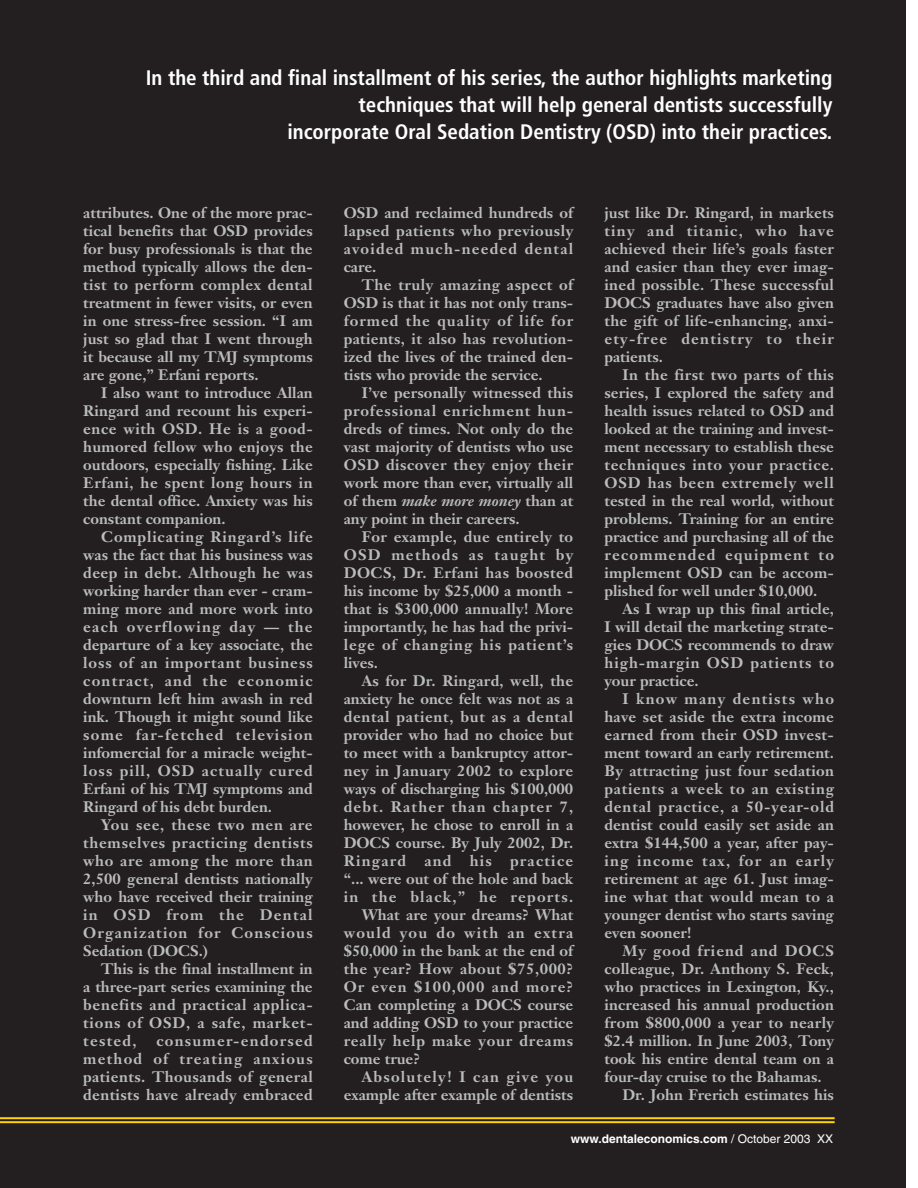
<style>
.page{position:relative;width:918px;height:1188px;background:#fff}
.page>*{position:absolute;margin:0;border:0;box-sizing:border-box;transform-origin:0 0}
.t1{font:700 condensed 21px/27px "Frutiger";color:#fff;text-align:right}
.t2{font:700 15px/18px "Janson Text";color:#babcbe;text-align:justify}
.t3{font:700 15px "Janson Text";letter-spacing:.085em;color:#babcbe}
.t4{font:700 15px "Janson Text";letter-spacing:.045em;color:#babcbe}
.t5{font:700 15px "Janson Text";letter-spacing:.03em;color:#babcbe}
.t6{font:700 15px "Janson Text";letter-spacing:.025em;color:#babcbe}
.t7{font:700 15px "Janson Text";letter-spacing:.02em;color:#babcbe}
.t8{font:700 15px "Janson Text";letter-spacing:.08em;color:#babcbe}
.t9{font:700 15px "Janson Text";letter-spacing:.04em;color:#babcbe}
.t10{font:700 15px "Janson Text";letter-spacing:.055em;color:#babcbe}
.t11{font:700 15px "Janson Text";letter-spacing:.075em;color:#babcbe}
.t12{font:700 15px "Janson Text";letter-spacing:.065em;color:#babcbe}
.t13{font:700 12px "Helvetica";color:#fff}
.s1{font-style:italic}
.s2{font-weight:400}
</style>
<div class="page">
<div style="left:0;top:0;width:906px;height:1188px;background:#231f20"></div>
<hr style="left:0;top:1117px;width:835px;height:2px;background:#ffd400">
<hr style="left:0;top:1121px;width:835px;height:2px;background:#ffd400">
<h1 class="t1" style="left:146px;top:66px;width:688px">In the third and final installment of his series, the author highlights marketing techniques that will help general dentists successfully<br>incorporate Oral Sedation Dentistry (OSD) into their practices.</h1>
<p class="t2" style="left:83px;top:205px;width:231px">attributes. One of the more prac&shy;tical benefits that OSD provides for busy professionals is that the method typically allows the den&shy;tist to perform complex dental treatment in fewer visits, or even in one stress-free session. “I am just so glad that I went through it because all my TMJ symptoms are gone,” Erfani reports.</p>
<p class="t2" style="left:83px;top:385px;width:231px;text-indent:18px">I also want to introduce Allan Ringard and recount his experi&shy;ence with OSD. He is a good&shy;humored fellow who enjoys the outdoors, especially fishing. Like Erfani, he spent long hours in the dental office. Anxiety was his constant companion.</p>
<p class="t2" style="left:83px;top:529px;width:231px;text-indent:18px">Complicating Ringard’s life was the fact that his business was deep in debt. Although he was working harder than ever - cram&shy;ming more and more work into each overflowing day — the departure of a key associate, the loss of an important business contract, and the economic downturn left him awash in red ink. Though it might sound like some far-fetched television infomercial for a miracle weight&shy;loss pill, OSD actually cured Erfani of his TMJ symptoms and Ringard of his debt burden.</p>
<p class="t2" style="left:83px;top:817px;width:231px;text-indent:18px">You see, these two men are themselves practicing dentists who are among the more than 2,500 general dentists nationally who have received their training in OSD from the Dental Organization for Conscious Sedation (DOCS.)</p>
<p class="t2" style="left:83px;top:961px;width:231px;text-indent:18px">This is the final installment in a three-part series examining the benefits and practical applica&shy;tions of OSD, a safe, market&shy;tested,</p>
<p class="t2" style="left:83px;top:1033px;width:231px;text-indent:73px">consumer-endorsed method of treating anxious patients. Thousands of general dentists have already embraced</p>
<p class="t2" style="left:344px;top:205px;width:231px">OSD and reclaimed hundreds of lapsed patients who previously avoided much-needed dental care.</p>
<p class="t2" style="left:344px;top:277px;width:231px;text-indent:18px">The truly amazing aspect of OSD is that it has not only trans&shy;formed the quality of life for patients, it also has revolution&shy;ized the lives of the trained den&shy;tists who provide the service.</p>
<p class="t2" style="left:344px;top:385px;width:231px;text-indent:18px">I’ve personally witnessed this professional enrichment hun&shy;dreds of times. Not only do the vast majority of dentists who use OSD discover they enjoy their work more than ever, virtually all of them <span class="s1">make more money</span> than at any point in their careers.</p>
<p class="t2" style="left:344px;top:529px;width:231px;text-indent:18px">For example, due entirely to OSD methods as taught by DOCS, Dr. Erfani has boosted his income by $25,000 a month - that is $300,000 annually! More importantly, he has had the privi&shy;lege of changing his patient’s lives.</p>
<p class="t7" style="left:362px;top:675px;width:213px">As for Dr. Ringard, well, the</p>
<p class="t2" style="left:344px;top:691px;width:231px">anxiety he once felt was not as a</p>
<p class="t4" style="left:344px;top:711px;width:231px">dental patient, but as a dental</p>
<p class="t2" style="left:344px;top:727px;width:231px">provider who had no choice but</p>
<p class="t2" style="left:344px;top:745px;width:231px">to meet with a bankruptcy attor-</p>
<p class="t5" style="left:344px;top:765px;width:231px">ney in January 2002 to explore</p>
<p class="t2" style="left:344px;top:781px;width:231px">ways of discharging his $100,000</p>
<p class="t8" style="left:344px;top:801px;width:231px">debt. Rather than chapter 7,</p>
<p class="t2" style="left:344px;top:817px;width:231px">however, he chose to enroll in a</p>
<p class="t2" style="left:344px;top:835px;width:231px">DOCS course. By July 2002, Dr.</p>
<p class="t3" style="left:344px;top:855px;width:231px">Ringard and his practice</p>
<p class="t2" style="left:344px;top:871px;width:231px">“... were out of the hole and back</p>
<p class="t3" style="left:344px;top:891px;width:231px">in the black,” he reports.</p>
<p class="t2" style="left:362px;top:907px;width:213px">What are your dreams? What</p>
<p class="t3" style="left:344px;top:927px;width:231px">would you do with an extra</p>
<p class="t2" style="left:344px;top:943px;width:231px">$50,000 in the bank at the end of</p>
<p class="t9" style="left:344px;top:963px;width:231px">the year? How about $75,000?</p>
<p class="t11" style="left:344px;top:981px;width:231px">Or even $100,000 and more?</p>
<p class="t2" style="left:344px;top:997px;width:231px">Can completing a DOCS course</p>
<p class="t2" style="left:344px;top:1015px;width:231px">and adding OSD to your practice</p>
<p class="t10" style="left:344px;top:1035px;width:231px">really help make your dreams</p>
<p class="t2" style="left:344px;top:1051px;width:78px">come true?</p>
<p class="t3" style="left:362px;top:1071px;width:213px">Absolutely! I can give you</p>
<p class="t2" style="left:344px;top:1087px;width:231px">example after example of dentists</p>
<p class="t2" style="left:604px;top:205px;width:231px">just like Dr. Ringard, in markets tiny and titanic, who have achieved their life’s goals faster and easier than they ever imag&shy;ined possible. These successful DOCS graduates have also given the gift of life-enhancing, anxi&shy;ety-free dentistry to their patients.</p>
<p class="t2" style="left:604px;top:367px;width:231px;text-indent:18px">In the first two parts of this series, I explored the safety and health issues related to OSD and looked at the training and invest&shy;ment necessary to establish these techniques into your practice.<br>OSD has been extremely well tested in the real world, without problems. Training for an entire practice and purchasing all of the recommended equipment to implement OSD can be accom&shy;plished for well under $10,000.</p>
<p class="t2" style="left:604px;top:601px;width:231px;text-indent:18px">As I wrap up this final article, I will detail the marketing strate&shy;gies DOCS recommends to draw high-margin OSD patients to your practice.</p>
<p class="t2" style="left:604px;top:691px;width:231px;text-indent:18px">I know many dentists who have set aside the extra income earned from their OSD invest&shy;ment toward an early retirement.<br>By attracting just four sedation patients a week to an existing dental practice, a 50-year-old dentist could easily set aside an extra $144,500 a year, after pay&shy;ing income tax, for an early retirement at age 61. Just imag&shy;ine what that would mean to a younger dentist who starts saving even sooner!</p>
<p class="t12" style="left:623px;top:945px;width:213px">My good friend and DOCS</p>
<p class="t2" style="left:604px;top:961px;width:231px">colleague, Dr. Anthony S. Feck,</p>
<p class="t2" style="left:604px;top:979px;width:231px">who practices in Lexington, Ky.,</p>
<p class="t2" style="left:604px;top:997px;width:231px">increased his annual production</p>
<p class="t6" style="left:604px;top:1017px;width:231px">from $800,000 a year to nearly</p>
<p class="t2" style="left:604px;top:1033px;width:231px">$2.4 million. In June 2003, Tony</p>
<p class="t2" style="left:604px;top:1051px;width:231px">took his entire dental team on a</p>
<p class="t2" style="left:604px;top:1069px;width:219px">four-day cruise to the Bahamas.</p>
<p class="t2" style="left:623px;top:1087px;width:213px">Dr. John Frerich estimates his</p>
<p class="t13" style="left:571px;top:1134px;width:264px">www.dentaleconomics.com <span class="s2">/ October 2003 XX</span></p>
</div>
